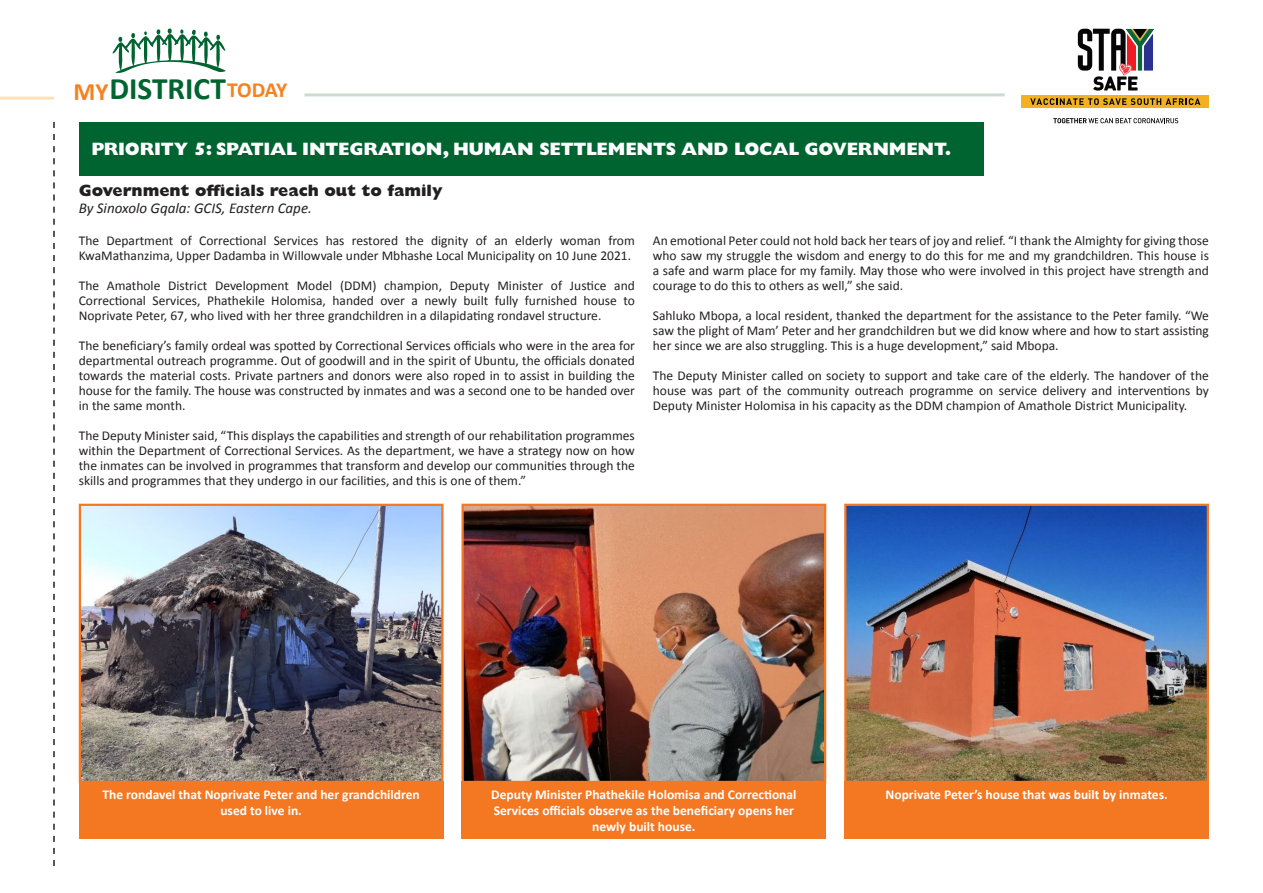
<style>
.page{position:relative;width:1263px;height:893px;background:#fff}
.page>*{position:absolute;margin:0;border:0;box-sizing:border-box;transform-origin:0 0}
.t1{font:700 31.35px "Calibri";color:#006431}
.t2{font:700 25.05px "Calibri";color:#f58220}
.t3{font:700 21.6px "Calibri";letter-spacing:-.025em;color:#f58220}
.t4{font:800 18px "Gill Sans MT Pro";letter-spacing:-.01em;color:#fff}
.t5{font:800 16.5px "Gill Sans MT Pro";color:#231f20}
.t6{font:italic 15px "Calibri";color:#231f20}
.t7{font:13.5px/15px "Calibri";color:#231f20;text-align:justify}
.t8{font:700 13.5px/16.2px "Calibri";color:#fff;text-align:center}
</style>
<div class="page">
<div style="left:79px;top:122px;width:904px;height:54px;background:#006431"></div>
<svg style="left:53px;top:122px;width:2px;height:744px"></svg>
<hr style="left:0;top:97px;width:54px;height:3px;background:#fee2b7">
<hr style="left:304px;top:93px;width:701px;height:3px;background:#ccdcd0">
<svg style="left:113px;top:28px;width:113px;height:45px"></svg>
<svg style="left:1078px;top:29px;width:76px;height:62px"></svg>
<div style="left:1022px;top:95px;width:187px;height:12px;background:#f3b121"></div>
<svg style="left:1030px;top:98px;width:170px;height:7px"></svg>
<svg style="left:1053px;top:118px;width:125px;height:5px"></svg>
<img style="left:82px;top:507px;width:358px;height:273px">
<div style="left:79px;top:504px;width:364px;height:279px;border:2px solid #f47721"></div>
<img style="left:464px;top:507px;width:359px;height:273px">
<div style="left:461px;top:504px;width:365px;height:279px;border:2px solid #f47721"></div>
<img style="left:847px;top:507px;width:359px;height:273px">
<div style="left:844px;top:504px;width:365px;height:279px;border:2px solid #f47721"></div>
<div style="left:461px;top:782px;width:365px;height:57px;background:#f47721"></div>
<div style="left:844px;top:782px;width:365px;height:57px;background:#f47721"></div>
<div style="left:79px;top:782px;width:364px;height:57px;background:#f47721"></div>
<p class="t2" style="left:73px;top:75px;width:36px">MY</p>
<p class="t1" style="left:109px;top:69px;width:118px">DISTRICT</p>
<p class="t3" style="left:227px;top:76px;width:62px">TODAY</p>
<p class="t4" style="left:91px;top:138px;width:861px">PRIORITY 5: SPATIAL INTEGRATION, HUMAN SETTLEMENTS AND LOCAL GOVERNMENT.</p>
<p class="t5" style="left:79px;top:181px;width:365px">Government officials reach out to family</p>
<p class="t6" style="left:79px;top:197px;width:235px">By Sinoxolo Gqala: GCIS, Eastern Cape.</p>
<p class="t7" style="left:79px;top:233px;width:558px">The Department of Correctional Services has restored the dignity of an elderly woman from<br>KwaMathanzima, Upper Dadamba in Willowvale under Mbhashe Local Municipality on 10 June 2021.</p>
<p class="t7" style="left:79px;top:278px;width:558px">The Amathole District Development Model (DDM) champion, Deputy Minister of Justice and Correctional Services, Phathekile Holomisa, handed over a newly built fully furnished house to Noprivate Peter, 67, who lived with her three grandchildren in a dilapidating rondavel structure.</p>
<p class="t7" style="left:79px;top:338px;width:558px">The beneficiary’s family ordeal was spotted by Correctional Services officials who were in the area for departmental outreach programme. Out of goodwill and in the spirit of Ubuntu, the officials donated towards the material costs. Private partners and donors were also roped in to assist in building the house for the family. The house was constructed by inmates and was a second one to be handed over in the same month.</p>
<p class="t7" style="left:79px;top:428px;width:558px">The Deputy Minister said, “This displays the capabilities and strength of our rehabilitation programmes within the Department of Correctional Services. As the department, we have a strategy now on how the inmates can be involved in programmes that transform and develop our communities through the skills and programmes that they undergo in our facilities, and this is one of them.”</p>
<p class="t7" style="left:653px;top:233px;width:558px">An emotional Peter could not hold back her tears of joy and relief. “I thank the Almighty for giving those who saw my struggle the wisdom and energy to do this for me and my grandchildren. This house is a safe and warm place for my family. May those who were involved in this project have strength and courage to do this to others as well,” she said.</p>
<p class="t7" style="left:653px;top:308px;width:558px">Sahluko Mbopa, a local resident, thanked the department for the assistance to the Peter family. “We saw the plight of Mam’ Peter and her grandchildren but we did know where and how to start assisting her since we are also struggling. This is a huge development,” said Mbopa.</p>
<p class="t7" style="left:653px;top:368px;width:558px">The Deputy Minister called on society to support and take care of the elderly. The handover of the house was part of the community outreach programme on service delivery and interventions by Deputy Minister Holomisa in his capacity as the DDM champion of Amathole District Municipality.</p>
<p class="t8" style="left:102px;top:786px;width:319px">The rondavel that Noprivate Peter and her grandchildren</p>
<p class="t8" style="left:885px;top:786px;width:284px">Noprivate Peter’s house that was built by inmates.</p>
<p class="t8" style="left:220px;top:802px;width:83px">used to live in.</p>
<p class="t8" style="left:491px;top:786px;width:307px">Deputy Minister Phathekile Holomisa and Correctional<br>Services officials observe as the beneficiary opens her newly built house.</p>
</div>
